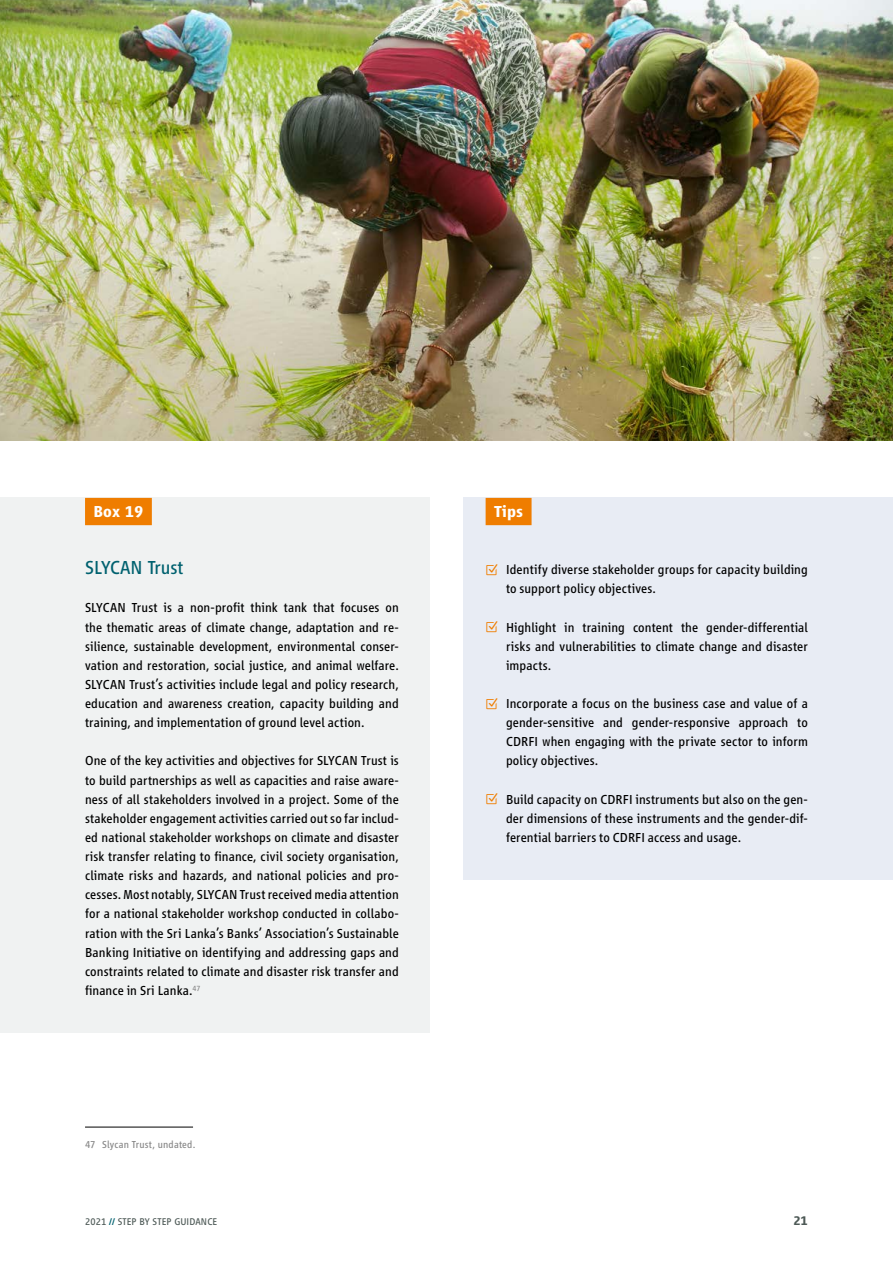
<style>
.page{position:relative;width:893px;height:1263px;background:#fff}
.page>*{position:absolute;margin:0;border:0;box-sizing:border-box;transform-origin:0 0}
.t1{font:19.5px "Vialog LT Pro";color:#00616f}
.t2{font:700 16.5px "Vialog LT Pro";color:#fff}
.t3{font:13.5px/19.2px "Vialog LT Pro";letter-spacing:.005em;color:#000;text-align:justify}
.t4{font:700 13.2px "Vialog LT Pro";color:#4e5a57}
.t5{font:10.5px "Vialog LT Pro";letter-spacing:.015em;color:#878787}
.t6{font:10.2px "Vialog LT Pro";letter-spacing:.01em;color:#4e5a57}
.s1{font-weight:700;color:#00616f}
</style>
<div class="page">
<div style="left:463px;top:497px;width:430px;height:383px;background:#e8ecf4"></div>
<div style="left:0;top:497px;width:429px;height:536px;background:#f0f2f2"></div>
<div style="left:486px;top:498px;width:46px;height:27px;background:#ef7d00"></div>
<div style="left:85px;top:498px;width:67px;height:27px;background:#ef7d00"></div>
<hr style="left:85px;top:1127px;width:108px;height:1px;background:#000">
<img style="left:0;top:0;width:893px;height:440px">
<p class="t2" style="left:94px;top:502px;width:51px">Box 19</p>
<h1 class="t1" style="left:85px;top:557px;width:100px">SLYCAN Trust</h1>
<p class="t3" style="left:85px;top:598px;width:315px">SLYCAN Trust is a non-profit think tank that focuses on the thematic areas of climate change, adaptation and re&shy;silience, sustainable development, environmental conser&shy;vation and restoration, social justice, and animal welfare.<br>SLYCAN Trust’s activities include legal and policy research, education and awareness creation, capacity building and training, and implementation of ground level action.</p>
<p class="t3" style="left:85px;top:751px;width:315px">One of the key activities and objectives for SLYCAN Trust is to build partnerships as well as capacities and raise aware&shy;ness of all stakeholders involved in a project. Some of the stakeholder engagement activities carried out so far includ&shy;ed national stakeholder workshops on climate and disaster risk transfer relating to finance, civil society organisation, climate risks and hazards, and national policies and pro&shy;cesses. Most notably, SLYCAN Trust received media attention for a national stakeholder workshop conducted in collabo&shy;ration with the Sri Lanka’s Banks’ Association’s Sustainable Banking Initiative on identifying and addressing gaps and constraints related to climate and disaster risk transfer and finance in Sri Lanka.<sup>47</sup></p>
<p class="t5" style="left:85px;top:1139px;width:112px">47 Slycan Trust, undated.</p>
<p class="t2" style="left:494px;top:502px;width:30px">Tips</p>
<p class="t3" style="left:506px;top:560px;width:303px">Identify diverse stakeholder groups for capacity building to support policy objectives.</p>
<p class="t3" style="left:506px;top:617px;width:303px">Highlight in training content the gender-differential risks and vulnerabilities to climate change and disaster impacts.</p>
<p class="t3" style="left:506px;top:694px;width:303px">Incorporate a focus on the business case and value of a gender-sensitive and gender-responsive approach to CDRFI when engaging with the private sector to inform policy objectives.</p>
<p class="t3" style="left:506px;top:790px;width:303px">Build capacity on CDRFI instruments but also on the gen&shy;der dimensions of these instruments and the gender-dif&shy;ferential barriers to CDRFI access and usage.</p>
<p class="t6" style="left:85px;top:1216px;width:134px">2021 <span class="s1">//</span> STEP BY STEP GUIDANCE</p>
<p class="t4" style="left:793px;top:1213px;width:16px">21</p>
</div>
